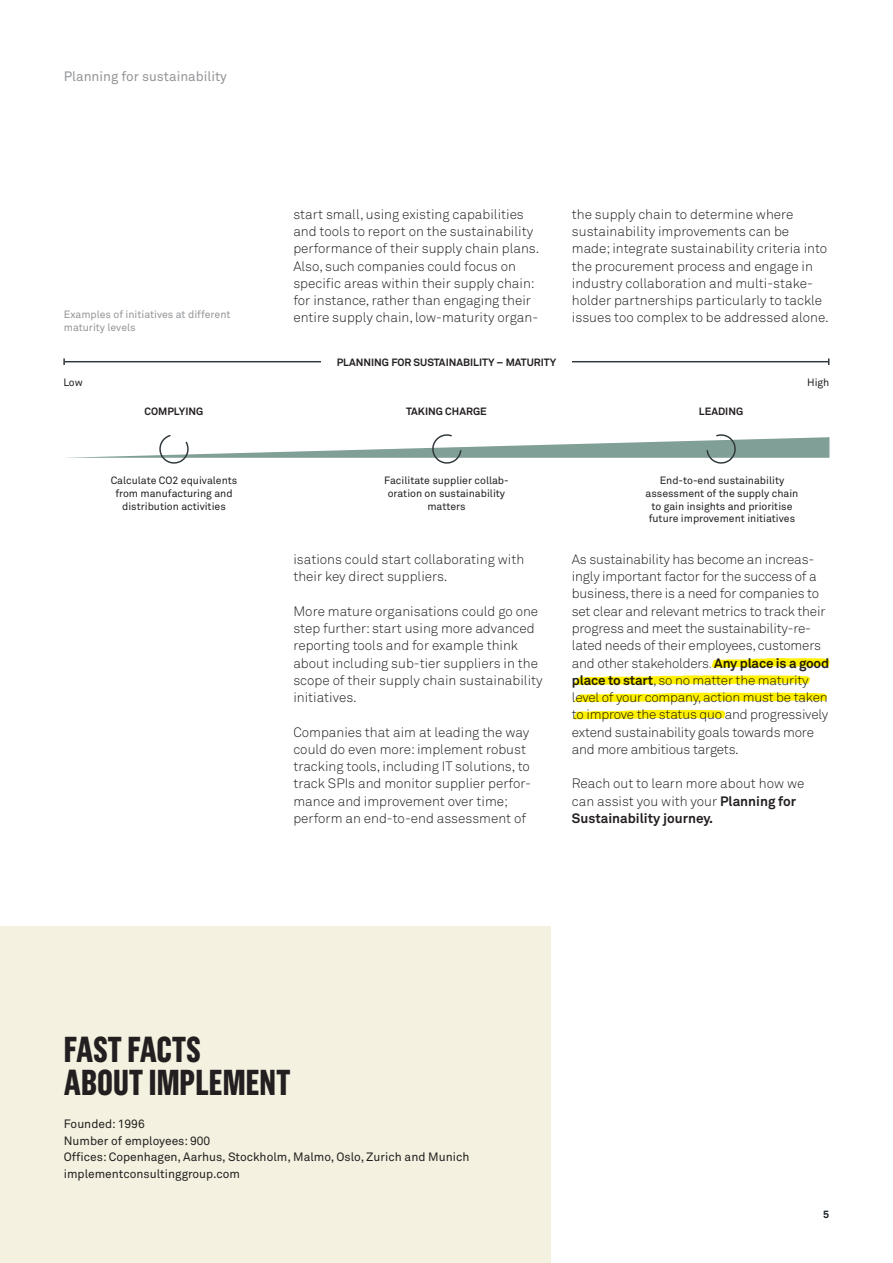
<style>
.page{position:relative;width:893px;height:1263px;background:#fff}
.page>*{position:absolute;margin:0;border:0;box-sizing:border-box;transform-origin:0 0}
.t1{font:700 36px/33px "Grotzec Cond";color:#231f20}
.t2{font:13.5px/17.2px "Akkurat Light Pro";color:#231f20}
.t3{font:13.5px "Akkurat Pro";color:#939598}
.t4{font:700 13.5px "Akkurat Pro";color:#231f20}
.t5{font:12px/16.5px "Akkurat Pro";color:#231f20}
.t6{font:10.5px/12.8px "Akkurat Pro";color:#231f20;text-align:center}
.t7{font:700 10.5px "Akkurat Pro";color:#231f20}
.t8{font:10.5px/12.8px "Akkurat Pro";color:#939598}
.t9{font:700 10.5px "Akkurat Pro";color:#11171e}
.s1{font-family:"Akkurat Pro";font-weight:700}
</style>
<div class="page">
<div style="left:0;top:926px;width:551px;height:337px;background:#f4f1e0"></div>
<hr style="left:64px;top:361px;width:765px;height:1px;background:#30373b">
<svg style="left:63px;top:358px;width:2px;height:7px"></svg>
<div style="left:321px;top:348px;width:251px;height:27px;background:#fff"></div>
<svg style="left:66px;top:434px;width:763px;height:30px"></svg>
<svg style="left:711px;top:658px;width:119px;height:10px"></svg>
<svg style="left:572px;top:675px;width:238px;height:10px"></svg>
<svg style="left:573px;top:692px;width:254px;height:11px"></svg>
<svg style="left:572px;top:710px;width:153px;height:10px"></svg>
<p class="t3" style="left:64px;top:68px;width:165px">Planning for sustainability</p>
<p class="t8" style="left:64px;top:308px;width:168px">Examples of initiatives at different maturity levels</p>
<p class="t6" style="left:63px;top:376px;width:21px">Low</p>
<p class="t2" style="left:293px;top:206px;width:247px">start small, using existing capabilities and tools to report on the sustainability performance of their supply chain plans.<br>Also, such companies could focus on specific areas within their supply chain: for instance, rather than engaging their entire supply chain, low-maturity organ-</p>
<p class="t7" style="left:337px;top:356px;width:221px">PLANNING FOR SUSTAINABILITY – MATURITY</p>
<p class="t2" style="left:572px;top:206px;width:258px">the supply chain to determine where sustainability improvements can be made; integrate sustainability criteria into the procurement process and engage in industry collaboration and multi-stake&shy;holder partnerships particularly to tackle issues too complex to be addressed alone.</p>
<p class="t6" style="left:807px;top:376px;width:24px">High</p>
<p class="t7" style="left:145px;top:405px;width:60px">COMPLYING</p>
<p class="t7" style="left:406px;top:405px;width:82px">TAKING CHARGE</p>
<p class="t7" style="left:699px;top:405px;width:46px">LEADING</p>
<p class="t6" style="left:111px;top:474px;width:128px">Calculate CO2 equivalents from manufacturing and distribution activities</p>
<p class="t6" style="left:384px;top:474px;width:126px">Facilitate supplier collab&shy;oration on sustainability matters</p>
<p class="t6" style="left:646px;top:474px;width:154px">End-to-end sustainability assessment of the supply chain to gain insights and prioritise future improvement initiatives</p>
<p class="t2" style="left:293px;top:551px;width:232px">isations could start collaborating with their key direct suppliers.</p>
<p class="t2" style="left:293px;top:603px;width:251px">More mature organisations could go one step further: start using more advanced reporting tools and for example think about including sub-tier suppliers in the scope of their supply chain sustainability initiatives.</p>
<p class="t2" style="left:293px;top:723px;width:239px">Companies that aim at leading the way could do even more: implement robust tracking tools, including IT solutions, to track SPIs and monitor supplier perfor&shy;mance and improvement over time; perform an end-to-end assessment of</p>
<p class="t2" style="left:572px;top:551px;width:259px">As sustainability has become an increas&shy;ingly important factor for the success of a business, there is a need for companies to set clear and relevant metrics to track their progress and meet the sustainability-re&shy;lated needs of their employees, customers and other stakeholders. <span class="s1">Any place is a good place to start</span>, so no matter the maturity level of your company, action must be taken to improve the status quo and progressively extend sustainability goals towards more and more ambitious targets.</p>
<p class="t2" style="left:572px;top:775px;width:234px">Reach out to learn more about how we can assist you with your <span class="s1">Planning for</span></p>
<p class="t4" style="left:572px;top:810px;width:143px">Sustainability journey.</p>
<h1 class="t1" style="left:64px;top:1032px;width:228px">FAST FACTS<br>ABOUT IMPLEMENT</h1>
<p class="t5" style="left:64px;top:1116px;width:407px">Founded: 1996<br>Number of employees: 900<br>Offices: Copenhagen, Aarhus, Stockholm, Malmo, Oslo, Zurich and Munich implementconsultinggroup.com</p>
<p class="t9" style="left:823px;top:1208px;width:7px">5</p>
</div>
